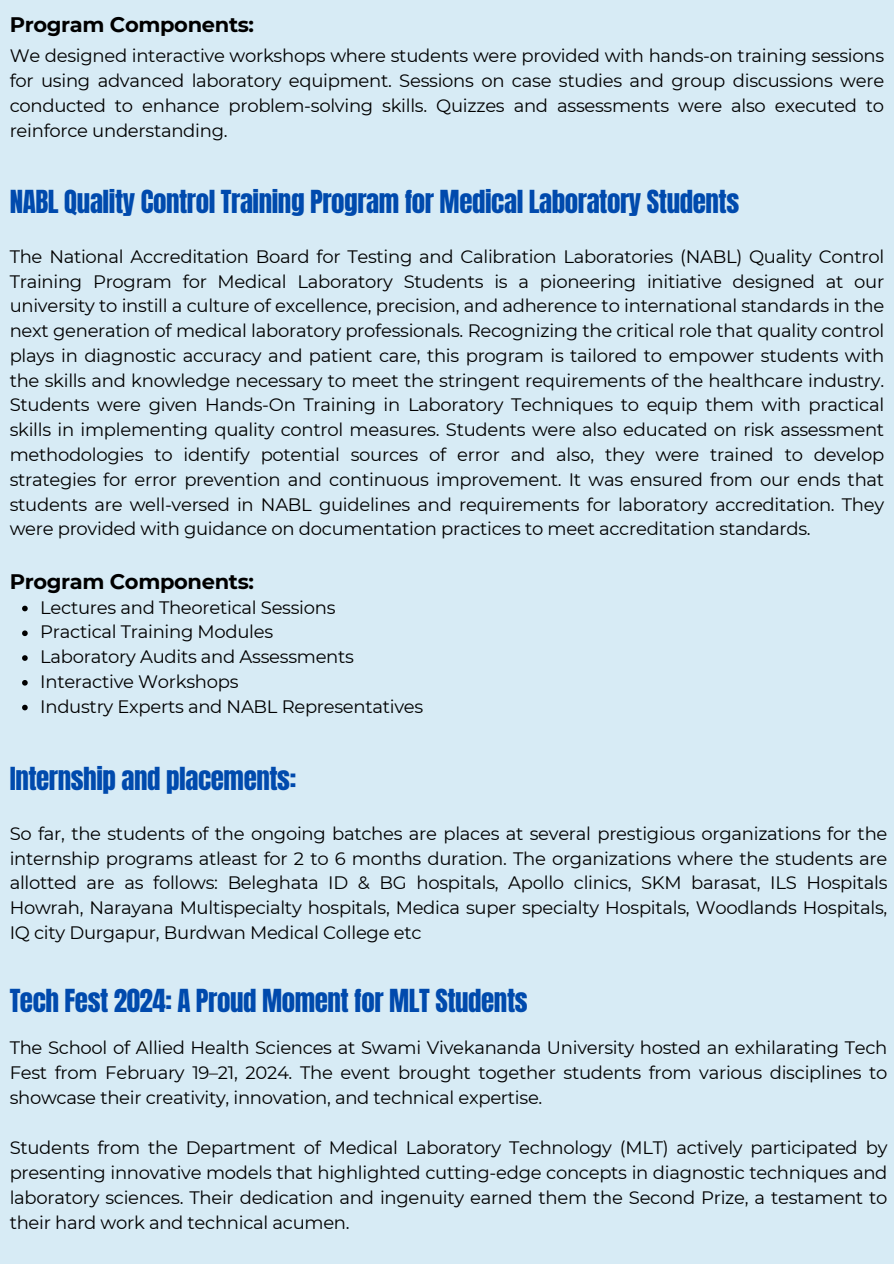
<style>
.page{position:relative;width:894px;height:1264px;background:#fff}
.page>*{position:absolute;margin:0;border:0;box-sizing:border-box;transform-origin:0 0}
.t1{font:27px "Anton";letter-spacing:-.015em;color:#004aad}
.t2{font:700 21px "Montserrat";letter-spacing:-.015em;color:#000}
.t3{font:18px/24.8px "Montserrat";letter-spacing:-.015em;color:#000;text-align:justify}
</style>
<div class="page">
<div style="left:0;top:0;width:893px;height:1263px;background:#d7ebf5"></div>
<svg style="left:22px;top:605px;width:6px;height:6px"></svg>
<svg style="left:22px;top:630px;width:6px;height:6px"></svg>
<svg style="left:22px;top:655px;width:6px;height:6px"></svg>
<svg style="left:22px;top:680px;width:6px;height:5px"></svg>
<svg style="left:22px;top:704px;width:6px;height:6px"></svg>
<h2 class="t2" style="left:10px;top:12px;width:246px">Program Components:</h2>
<p class="t3" style="left:10px;top:43px;width:875px">We designed interactive workshops where students were provided with hands-on training sessions for using advanced laboratory equipment. Sessions on case studies and group discussions were conducted to enhance problem-solving skills. Quizzes and assessments were also executed to reinforce understanding.</p>
<h1 class="t1" style="left:10px;top:183px;width:730px">NABL Quality Control Training Program for Medical Laboratory Students</h1>
<p class="t3" style="left:10px;top:244px;width:875px">The National Accreditation Board for Testing and Calibration Laboratories (NABL) Quality Control Training Program for Medical Laboratory Students is a pioneering initiative designed at our university to instill a culture of excellence, precision, and adherence to international standards in the next generation of medical laboratory professionals. Recognizing the critical role that quality control plays in diagnostic accuracy and patient care, this program is tailored to empower students with the skills and knowledge necessary to meet the stringent requirements of the healthcare industry.<br>Students were given Hands-On Training in Laboratory Techniques to equip them with practical skills in implementing quality control measures. Students were also educated on risk assessment methodologies to identify potential sources of error and also, they were trained to develop strategies for error prevention and continuous improvement. It was ensured from our ends that students are well-versed in NABL guidelines and requirements for laboratory accreditation. They were provided with guidance on documentation practices to meet accreditation standards.</p>
<h2 class="t2" style="left:10px;top:568px;width:246px">Program Components:</h2>
<p class="t3" style="left:40px;top:594px;width:297px">Lectures and Theoretical Sessions</p>
<p class="t3" style="left:40px;top:619px;width:234px">Practical Training Modules</p>
<p class="t3" style="left:40px;top:644px;width:315px">Laboratory Audits and Assessments</p>
<p class="t3" style="left:40px;top:669px;width:200px">Interactive Workshops</p>
<p class="t3" style="left:40px;top:693px;width:384px">Industry Experts and NABL Representatives</p>
<h1 class="t1" style="left:10px;top:759px;width:288px">Internship and placements:</h1>
<p class="t3" style="left:10px;top:821px;width:879px">So far, the students of the ongoing batches are places at several prestigious organizations for the internship programs atleast for 2 to 6 months duration. The organizations where the students are allotted are as follows: Beleghata ID &amp; BG hospitals, Apollo clinics, SKM barasat, ILS Hospitals Howrah, Narayana Multispecialty hospitals, Medica super specialty Hospitals, Woodlands Hospitals, IQ city Durgapur, Burdwan Medical College etc</p>
<h1 class="t1" style="left:10px;top:981px;width:519px">Tech Fest 2024: A Proud Moment for MLT Students</h1>
<p class="t3" style="left:10px;top:1035px;width:879px">The School of Allied Health Sciences at Swami Vivekananda University hosted an exhilarating Tech Fest from February 19–21, 2024. The event brought together students from various disciplines to showcase their creativity, innovation, and technical expertise.</p>
<p class="t3" style="left:10px;top:1135px;width:879px">Students from the Department of Medical Laboratory Technology (MLT) actively participated by presenting innovative models that highlighted cutting-edge concepts in diagnostic techniques and laboratory sciences. Their dedication and ingenuity earned them the Second Prize, a testament to their hard work and technical acumen.</p>
</div>
